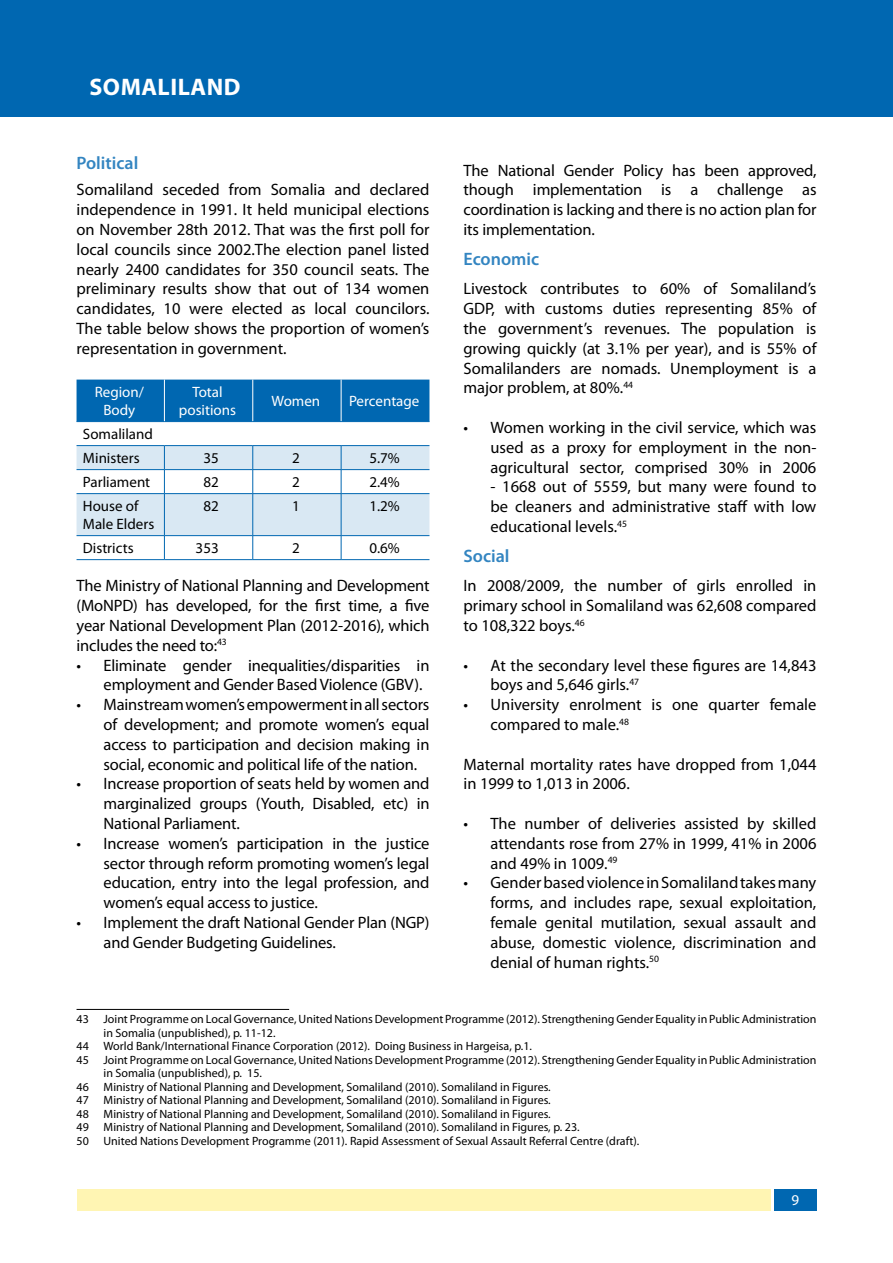
<style>
.page{position:relative;width:893px;height:1263px;background:#fff}
.page>*{position:absolute;margin:0;border:0;box-sizing:border-box;transform-origin:0 0}
.t1{font:700 24px "Myriad Pro";letter-spacing:.02em;color:#fff}
.t2{font:600 18px "Myriad Pro";color:#3385c1}
.t3{font:16.5px/19.8px "Myriad Pro";letter-spacing:-.005em;color:#000;text-align:justify}
.t4{font:15px/24px "Myriad Pro";color:#000}
.t5{font:15px/18px "Myriad Pro";color:#fff;text-align:center}
.t6{font:12px "Myriad Pro";color:#000}
</style>
<div class="page">
<div style="left:774px;top:1190px;width:42px;height:21px;background:#0067b1"></div>
<div style="left:77px;top:1190px;width:693px;height:21px;background:#fff5b3"></div>
<div style="left:77px;top:380px;width:352px;height:41px;background:#0067b1"></div>
<hr style="left:77px;top:445px;width:87px;height:1px;background:#0067b1">
<hr style="left:164px;top:445px;width:89px;height:1px;background:#0067b1">
<hr style="left:253px;top:445px;width:88px;height:1px;background:#0067b1">
<hr style="left:341px;top:445px;width:88px;height:1px;background:#0067b1">
<svg style="left:77px;top:446px;width:352px;height:113px"></svg>
<hr style="left:164px;top:380px;width:1px;height:41px;background:#fff">
<hr style="left:253px;top:380px;width:1px;height:41px;background:#fff">
<hr style="left:341px;top:380px;width:1px;height:41px;background:#fff">
<hr style="left:77px;top:421px;width:87px;height:1px;background:#0067b1">
<hr style="left:164px;top:421px;width:89px;height:1px;background:#0067b1">
<hr style="left:253px;top:421px;width:88px;height:1px;background:#0067b1">
<hr style="left:341px;top:421px;width:88px;height:1px;background:#0067b1">
<hr style="left:77px;top:559px;width:87px;height:1px;background:#0067b1">
<hr style="left:164px;top:559px;width:89px;height:1px;background:#0067b1">
<hr style="left:253px;top:559px;width:88px;height:1px;background:#0067b1">
<hr style="left:341px;top:559px;width:88px;height:1px;background:#0067b1">
<hr style="left:77px;top:1009px;width:212px;height:1px;background:#000">
<div style="left:0;top:0;width:893px;height:116px;background:#0067b1"></div>
<h1 class="t1" style="left:90px;top:71px;width:152px">SOMALILAND</h1>
<p class="t2" style="left:77px;top:152px;width:63px">Political</p>
<p class="t3" style="left:77px;top:180px;width:354px">Somaliland seceded from Somalia and declared independence in 1991. It held municipal elections on November 28th 2012. That was the first poll for local councils since 2002.The election panel listed nearly 2400 candidates for 350 council seats. The preliminary results show that out of 134 women candidates, 10 were elected as local councilors.<br>The table below shows the proportion of women’s representation in government.</p>
<p class="t5" style="left:95px;top:383px;width:51px">Region/<br>Body</p>
<p class="t5" style="left:179px;top:383px;width:59px">Total positions</p>
<p class="t5" style="left:271px;top:392px;width:50px">Women</p>
<p class="t5" style="left:349px;top:392px;width:72px">Percentage</p>
<p class="t4" style="left:83px;top:422px;width:72px">Somaliland<br>Ministers</p>
<p class="t4" style="left:203px;top:446px;width:17px">35</p>
<p class="t4" style="left:292px;top:446px;width:9px">2</p>
<p class="t4" style="left:369px;top:446px;width:32px">5.7%</p>
<p class="t4" style="left:83px;top:470px;width:69px">Parliament</p>
<p class="t4" style="left:203px;top:470px;width:17px">82</p>
<p class="t4" style="left:292px;top:470px;width:9px">2</p>
<p class="t4" style="left:369px;top:470px;width:32px">2.4%</p>
<p class="t4" style="left:83px;top:497px;width:73px;line-height:18px">House of<br>Male Elders</p>
<p class="t4" style="left:203px;top:494px;width:17px">82</p>
<p class="t4" style="left:292px;top:494px;width:9px">1</p>
<p class="t4" style="left:369px;top:494px;width:32px">1.2%</p>
<p class="t4" style="left:83px;top:536px;width:52px">Districts</p>
<p class="t4" style="left:196px;top:536px;width:25px">353</p>
<p class="t4" style="left:292px;top:536px;width:9px">2</p>
<p class="t4" style="left:369px;top:536px;width:32px">0.6%</p>
<p class="t3" style="left:77px;top:576px;width:354px">The Ministry of National Planning and Development (MoNPD) has developed, for the first time, a five year National Development Plan (2012-2016), which includes the need to:<sup>43</sup></p>
<p class="t3" style="left:104px;top:655px;width:327px;text-indent:-27px">• Eliminate gender inequalities/disparities in employment and Gender Based Violence (GBV).</p>
<p class="t3" style="left:104px;top:694px;width:327px;text-indent:-27px">• Mainstreamwomen’sempowermentinallsectors of development; and promote women’s equal access to participation and decision making in social, economic and political life of the nation.</p>
<p class="t3" style="left:104px;top:774px;width:327px;text-indent:-27px">• Increase proportion of seats held by women and marginalized groups (Youth, Disabled, etc) in National Parliament.</p>
<p class="t3" style="left:104px;top:833px;width:327px;text-indent:-27px">• Increase women’s participation in the justice sector through reform promoting women’s legal education, entry into the legal profession, and women’s equal access to justice.</p>
<p class="t3" style="left:104px;top:912px;width:327px;text-indent:-27px">• Implement the draft National Gender Plan (NGP) and Gender Budgeting Guidelines.</p>
<p class="t3" style="left:464px;top:160px;width:354px">The National Gender Policy has been approved, though implementation is a challenge as coordination is lacking and there is no action plan for its implementation.</p>
<p class="t2" style="left:463px;top:248px;width:77px">Economic</p>
<p class="t3" style="left:463px;top:279px;width:354px">Livestock contributes to 60% of Somaliland’s GDP, with customs duties representing 85% of the government’s revenues. The population is growing quickly (at 3.1% per year), and is 55% of Somalilanders are nomads. Unemployment is a major problem, at 80%.<sup>44</sup></p>
<p class="t3" style="left:490px;top:417px;width:327px;text-indent:-27px">• Women working in the civil service, which was used as a proxy for employment in the non&shy;agricultural sector, comprised 30% in 2006</p>
<p class="t3" style="left:490px;top:477px;width:327px">- 1668 out of 5559, but many were found to be cleaners and administrative staff with low educational levels.<sup>45</sup></p>
<p class="t2" style="left:463px;top:545px;width:48px">Social</p>
<p class="t3" style="left:463px;top:576px;width:354px">In 2008/2009, the number of girls enrolled in primary school in Somaliland was 62,608 compared to 108,322 boys.<sup>46</sup></p>
<p class="t3" style="left:490px;top:655px;width:327px;text-indent:-27px">• At the secondary level these figures are 14,843 boys and 5,646 girls.<sup>47</sup></p>
<p class="t3" style="left:490px;top:694px;width:327px;text-indent:-27px">• University enrolment is one quarter female compared to male.<sup>48</sup></p>
<p class="t3" style="left:463px;top:754px;width:354px">Maternal mortality rates have dropped from 1,044 in 1999 to 1,013 in 2006.</p>
<p class="t3" style="left:490px;top:813px;width:327px;text-indent:-27px">• The number of deliveries assisted by skilled attendants rose from 27% in 1999, 41% in 2006 and 49% in 1009.<sup>49</sup></p>
<p class="t3" style="left:490px;top:873px;width:327px;text-indent:-27px">• GenderbasedviolenceinSomalilandtakesmany forms, and includes rape, sexual exploitation, female genital mutilation, sexual assault and abuse, domestic violence, discrimination and denial of human rights.<sup>50</sup></p>
<p class="t6" style="left:77px;top:1012px;width:741px">43 Joint Programme on Local Governance, United Nations Development Programme (2012). Strengthening Gender Equality in Public Administration</p>
<p class="t6" style="left:104px;top:1025px;width:173px">in Somalia (unpublished), p. 11-12.</p>
<p class="t6" style="left:77px;top:1039px;width:457px">44 World Bank/International Finance Corporation (2012). Doing Business in Hargeisa, p.1.</p>
<p class="t6" style="left:77px;top:1052px;width:741px">45 Joint Programme on Local Governance, United Nations Development Programme (2012). Strengthening Gender Equality in Public Administration</p>
<p class="t6" style="left:104px;top:1066px;width:160px">in Somalia (unpublished), p. 15.</p>
<p class="t6" style="left:77px;top:1079px;width:476px">46 Ministry of National Planning and Development, Somaliland (2010). Somaliland in Figures.</p>
<p class="t6" style="left:77px;top:1093px;width:476px">47 Ministry of National Planning and Development, Somaliland (2010). Somaliland in Figures.</p>
<p class="t6" style="left:77px;top:1106px;width:476px">48 Ministry of National Planning and Development, Somaliland (2010). Somaliland in Figures.</p>
<p class="t6" style="left:77px;top:1120px;width:505px">49 Ministry of National Planning and Development, Somaliland (2010). Somaliland in Figures, p. 23.</p>
<p class="t6" style="left:77px;top:1133px;width:564px">50 United Nations Development Programme (2011). Rapid Assessment of Sexual Assault Referral Centre (draft).</p>
<p class="t5" style="left:791px;top:1191px;width:9px">9</p>
</div>
